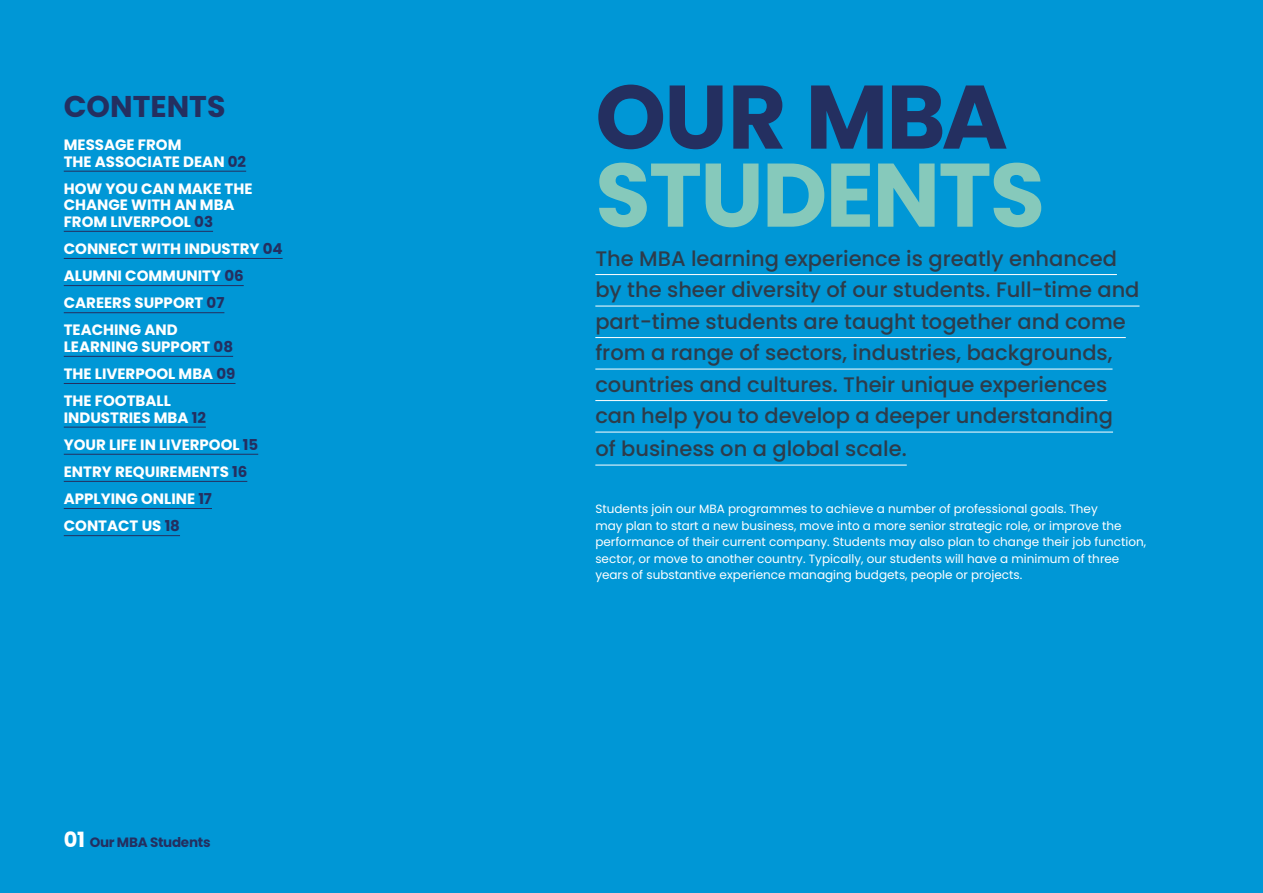
<style>
.page{position:relative;width:1263px;height:893px;background:#0097d6}
.page>*{position:absolute;margin:0;border:0;box-sizing:border-box;transform-origin:0 0}
.t1{font:700 90px "Poppins";letter-spacing:-.02em;color:#86c9bb}
.t2{font:700 90px "Poppins";letter-spacing:-.02em;color:#242f60}
.t3{font:700 30px "Poppins";color:#242f60}
.t4{font:500 21px/31.8px "Poppins";color:#2d3c4b}
.t5{font:700 15px/27.2px "Poppins";color:#fff}
.t6{font:700 13.5px "Poppins";letter-spacing:-.02em;color:#242f60}
.t7{font:12px/16.5px "Poppins";color:#fff}
.s1{color:#242f60}
.s2{font-size:21px;color:#fff}
</style>
<div class="page">
<hr style="left:64px;top:171px;width:182px;height:1px;background:#242f60">
<hr style="left:64px;top:231px;width:149px;height:1px;background:#242f60">
<hr style="left:64px;top:258px;width:219px;height:1px;background:#242f60">
<hr style="left:64px;top:285px;width:180px;height:1px;background:#242f60">
<hr style="left:64px;top:312px;width:160px;height:1px;background:#242f60">
<hr style="left:64px;top:356px;width:169px;height:1px;background:#242f60">
<hr style="left:64px;top:383px;width:171px;height:1px;background:#242f60">
<hr style="left:64px;top:427px;width:142px;height:1px;background:#242f60">
<hr style="left:64px;top:454px;width:194px;height:1px;background:#242f60">
<hr style="left:64px;top:481px;width:183px;height:1px;background:#242f60">
<hr style="left:64px;top:508px;width:148px;height:1px;background:#242f60">
<hr style="left:64px;top:535px;width:116px;height:1px;background:#242f60">
<hr style="left:595px;top:274px;width:522px;height:1px;background:#fff">
<hr style="left:595px;top:306px;width:544px;height:1px;background:#fff">
<hr style="left:595px;top:337px;width:531px;height:1px;background:#fff">
<hr style="left:595px;top:369px;width:517px;height:1px;background:#fff">
<hr style="left:595px;top:400px;width:512px;height:1px;background:#fff">
<hr style="left:595px;top:432px;width:518px;height:1px;background:#fff">
<hr style="left:595px;top:465px;width:312px;height:1px;background:#fff">
<h2 class="t3" style="left:64px;top:89px;width:163px">CONTENTS</h2>
<p class="t5" style="left:64px;top:137px;width:184px;line-height:16.5px">MESSAGE FROM<br>THE ASSOCIATE DEAN <span class="s1">02</span></p>
<p class="t5" style="left:64px;top:180px;width:190px;line-height:16.5px">HOW YOU CAN MAKE THE<br>CHANGE WITH AN MBA<br>FROM LIVERPOOL <span class="s1">03</span></p>
<p class="t5" style="left:64px;top:235px;width:220px">CONNECT WITH INDUSTRY <span class="s1">04<br></span>ALUMNI COMMUNITY <span class="s1">06<br></span>CAREERS SUPPORT <span class="s1">07<br></span>TEACHING AND</p>
<p class="t5" style="left:64px;top:333px;width:173px">LEARNING SUPPORT <span class="s1">08<br></span>THE LIVERPOOL MBA <span class="s1">09<br></span>THE FOOTBALL</p>
<p class="t5" style="left:64px;top:404px;width:196px">INDUSTRIES MBA <span class="s1">12<br></span>YOUR LIFE IN LIVERPOOL <span class="s1">15<br></span>ENTRY REQUIREMENTS <span class="s1">16<br></span>APPLYING ONLINE <span class="s1">17<br></span>CONTACT US <span class="s1">18</span></p>
<p class="t6" style="left:64px;top:834px;width:148px"><span class="s2">01</span> Our MBA Students</p>
<h1 class="t2" style="left:595px;top:65px;width:414px">OUR MBA</h1>
<h1 class="t1" style="left:595px;top:143px;width:451px">STUDENTS</h1>
<p class="t4" style="left:595px;top:243px;width:546px">The MBA learning experience is greatly enhanced by the sheer diversity of our students. Full-time and part-time students are taught together and come from a range of sectors, industries, backgrounds, countries and cultures. Their unique experiences can help you to develop a deeper understanding<br>of business on a global scale.</p>
<p class="t7" style="left:595px;top:501px;width:552px">Students join our MBA programmes to achieve a number of professional goals. They<br>may plan to start a new business, move into a more senior strategic role, or improve the performance of their current company. Students may also plan to change their job function, sector, or move to another country. Typically, our students will have a minimum of three years of substantive experience managing budgets, people or projects.</p>
</div>
